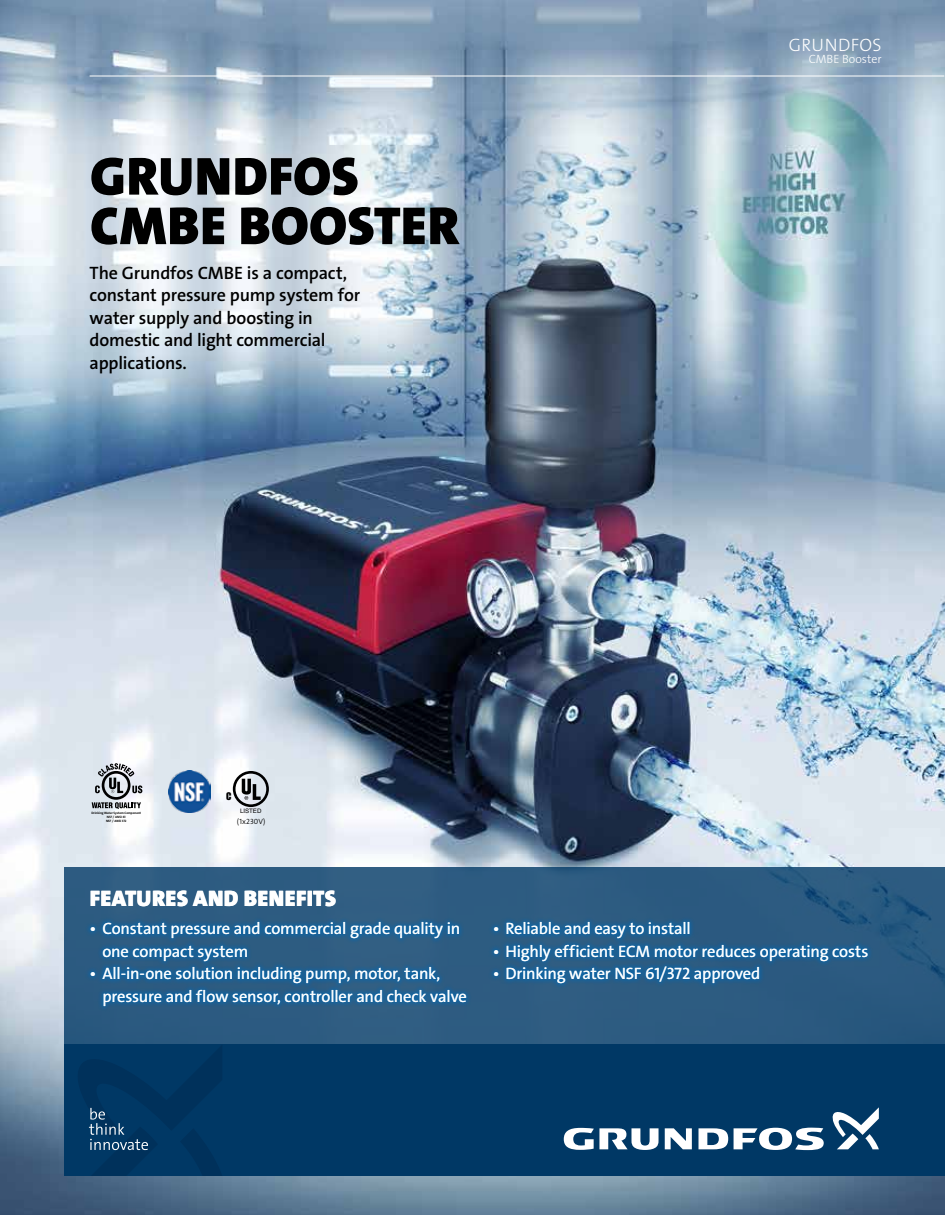
<style>
.page{position:relative;width:945px;height:1215px;background:#fff}
.page>*{position:absolute;margin:0;border:0;box-sizing:border-box;transform-origin:0 0}
.t1{font:54px/49.5px "Grundfos The Sans V2 OT 9 BL";letter-spacing:.01em;color:#000}
.t2{font:22.5px "Grundfos The Sans V2 OT 9 BL";letter-spacing:.015em;color:#fff}
.t3{font:18px/22.5px "Grundfos The Sans V2 OT 6 SB";letter-spacing:-.01em;color:#000}
.t4{font:18px "Grundfos The Sans V2 OT 3 L";letter-spacing:.015em;color:#fff}
.t5{font:16.5px/22.5px "Grundfos The Sans V2 OT 5 R";letter-spacing:-.01em;color:#fff}
.t6{font:12px "Grundfos The Sans V2 OT 3 L";color:#fff}
.t7{font:9.6px "Impact";color:#000}
.t8{font:7.5px "Grundfos The Sans V2 OT 4 SL";letter-spacing:.01em;color:#000}
.t9{font:6.15px "Helvetica";color:#000}
.t10{font:3.3px/3.9px "Grundfos The Sans V2 OT 7 B";color:#000;text-align:center}
</style>
<div class="page">
<img style="left:0;top:0;width:945px;height:1215px">
<div style="left:64px;top:867px;width:881px;height:178px;background:#2d5b81"></div>
<img style="left:169px;top:770px;width:42px;height:42px">
<svg style="left:233px;top:771px;width:36px;height:36px"></svg>
<svg style="left:92px;top:763px;width:50px;height:46px"></svg>
<div style="left:85px;top:916px;width:789px;height:96px;background:#0069b4;opacity:.4"></div>
<div style="left:64px;top:1045px;width:881px;height:131px;background:#003865"></div>
<svg style="left:665px;top:1128px;width:27px;height:21px"></svg>
<svg style="left:699px;top:1128px;width:29px;height:21px"></svg>
<svg style="left:564px;top:1128px;width:95px;height:22px"></svg>
<svg style="left:734px;top:1128px;width:90px;height:22px"></svg>
<svg style="left:832px;top:1107px;width:47px;height:42px"></svg>
<svg style="left:89px;top:1107px;width:59px;height:44px"></svg>
<hr style="left:90px;top:76px;width:854px;height:1px;background:#fff">
<h1 class="t1" style="left:90px;top:152px;width:371px">GRUNDFOS<br>CMBE BOOSTER</h1>
<p class="t3" style="left:90px;top:261px;width:272px">The Grundfos CMBE is a compact, constant pressure pump system for water supply and boosting in domestic and light commercial applications.</p>
<p class="t4" style="left:789px;top:33px;width:94px">GRUNDFOS</p>
<p class="t6" style="left:809px;top:51px;width:75px">CMBE Booster</p>
<p class="t10" style="left:91px;top:811px;width:51px">Drinking Water System Component<br>NSF / ANSI 61<br>NSF / ANSI 372</p>
<p class="t7" style="left:226px;top:789px;width:7px">C</p>
<p class="t9" style="left:240px;top:807px;width:23px">LISTED</p>
<p class="t8" style="left:237px;top:816px;width:30px">(1x230V)</p>
<h2 class="t2" style="left:90px;top:884px;width:248px">FEATURES AND BENEFITS</h2>
<p class="t5" style="left:102px;top:918px;width:359px;text-indent:-13px">• Constant pressure and commercial grade quality in one compact system</p>
<p class="t5" style="left:102px;top:963px;width:366px;text-indent:-13px">• All-in-one solution including pump, motor, tank, pressure and flow sensor, controller and check valve</p>
<p class="t5" style="left:493px;top:918px;width:200px">• Reliable and easy to install</p>
<p class="t5" style="left:493px;top:940px;width:377px">• Highly efficient ECM motor reduces operating costs</p>
<p class="t5" style="left:493px;top:963px;width:269px">• Drinking water NSF 61/372 approved</p>
</div>
